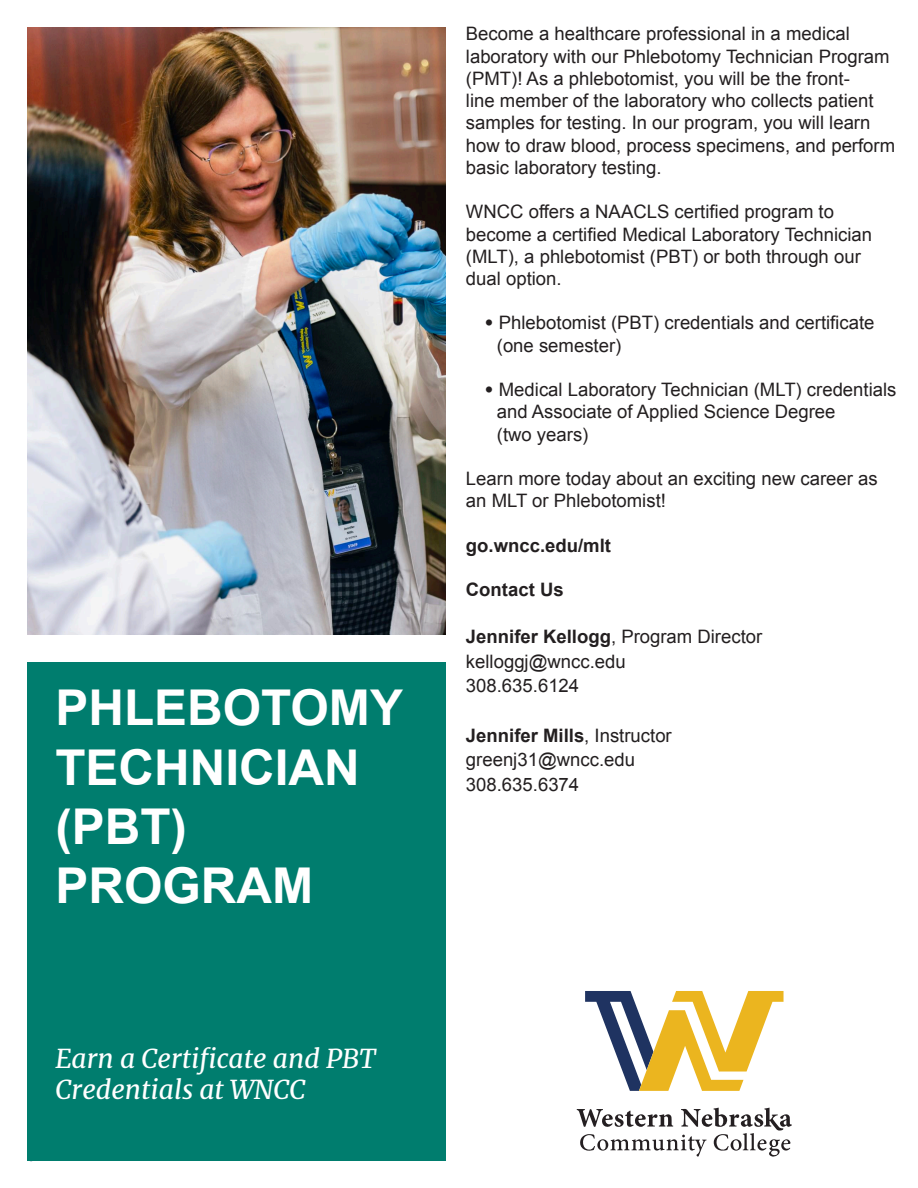
<style>
.page{position:relative;width:918px;height:1188px;background:#fff}
.page>*{position:absolute;margin:0;border:0;box-sizing:border-box;transform-origin:0 0}
.t1{font:700 49.35px "Arial";color:#fff}
.t2{font:italic 26.25px "Merriweather";color:#fff}
.t3{font:18.45px/22.2px "Arial";color:#231f20}
.t4{font:700 18.45px "Arial";color:#231f20}
.s1{font-weight:900}
.s2{font-weight:700}
</style>
<div class="page">
<svg style="left:577px;top:1108px;width:215px;height:49px"></svg>
<svg style="left:585px;top:991px;width:199px;height:100px"></svg>
<div style="left:27px;top:662px;width:418px;height:499px;background:#007d6e"></div>
<img style="left:27px;top:27px;width:418px;height:608px">
<p class="t1" style="left:55px;top:675px;width:349px">PHLEBOTOMY</p>
<p class="t1" style="left:55px;top:735px;width:306px">TECHNICIAN</p>
<p class="t1" style="left:55px;top:794px;width:133px">(PBT)</p>
<p class="t1" style="left:55px;top:853px;width:259px">PROGRAM</p>
<p class="t2" style="left:55px;top:1040px;width:322px">Earn a Certificate and PBT</p>
<p class="t2" style="left:55px;top:1072px;width:252px">Credentials at WNCC</p>
<p class="t3" style="left:466px;top:23px;width:431px">Become a healthcare professional in a medical laboratory with our Phlebotomy Technician Program (PMT)! As a phlebotomist, you will be the front-<br>line member of the laboratory who collects patient samples for testing. In our program, you will learn how to draw blood, process specimens, and perform basic laboratory testing.</p>
<p class="t3" style="left:466px;top:201px;width:408px">WNCC offers a NAACLS certified program to become a certified Medical Laboratory Technician (MLT), a phlebotomist (PBT) or both through our dual option.</p>
<p class="t3" style="left:497px;top:312px;width:379px;text-indent:-12px"><span class="s1">•</span> Phlebotomist (PBT) credentials and certificate (one semester)</p>
<p class="t3" style="left:497px;top:379px;width:401px;text-indent:-12px"><span class="s1">•</span> Medical Laboratory Technician (MLT) credentials and Associate of Applied Science Degree<br>(two years)</p>
<p class="t3" style="left:466px;top:468px;width:413px">Learn more today about an exciting new career as an MLT or Phlebotomist!</p>
<p class="t4" style="left:466px;top:533px;width:147px">go.wncc.edu/mlt</p>
<p class="t4" style="left:466px;top:577px;width:99px">Contact Us</p>
<p class="t3" style="left:466px;top:624px;width:298px;line-height:24.8px"><span class="s2">Jennifer Kellogg</span>, Program Director kelloggj@wncc.edu</p>
<p class="t3" style="left:466px;top:675px;width:115px">308.635.6124</p>
<p class="t3" style="left:466px;top:723px;width:207px;line-height:24.8px"><span class="s2">Jennifer Mills</span>, Instructor greenj31@wncc.edu</p>
<p class="t3" style="left:466px;top:774px;width:115px">308.635.6374</p>
</div>
